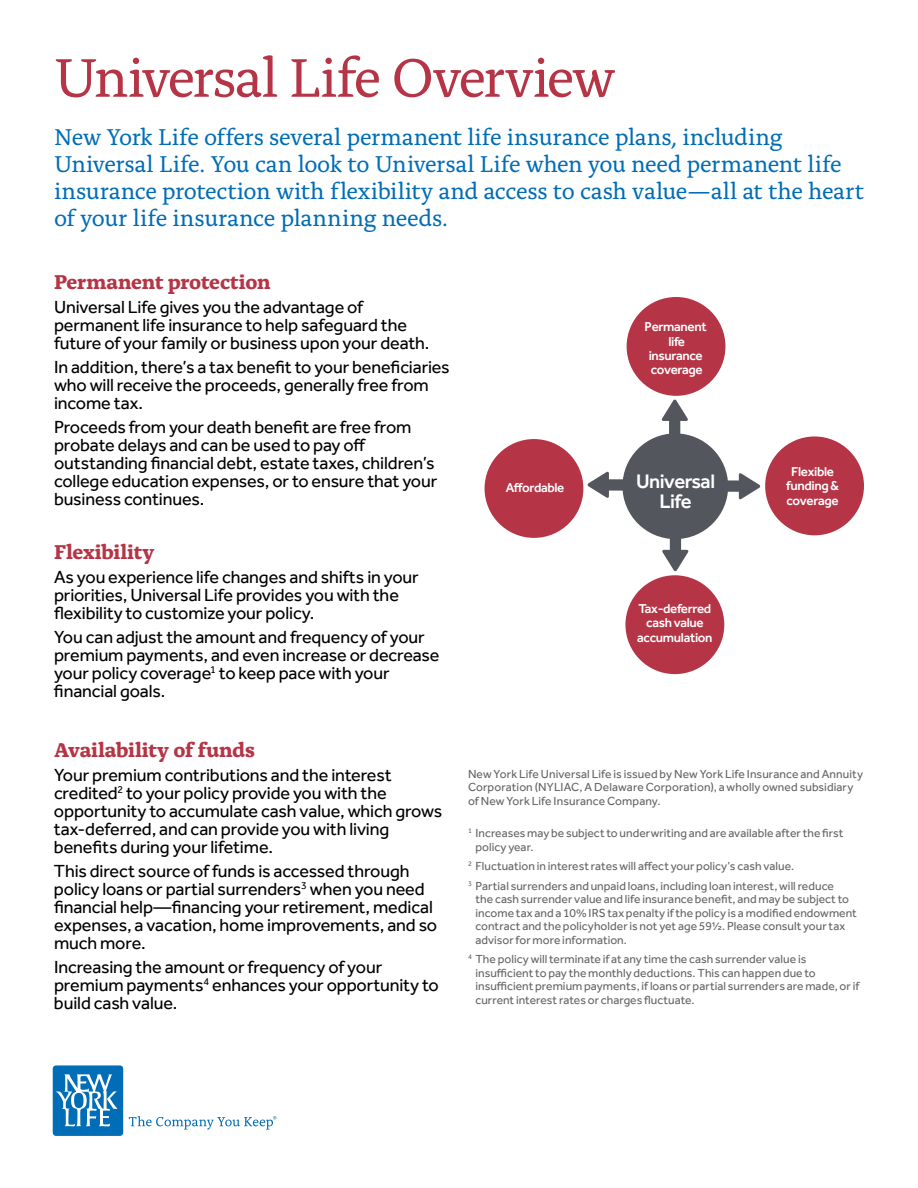
<style>
.page{position:relative;width:918px;height:1188px;background:#fff}
.page>*{position:absolute;margin:0;border:0;box-sizing:border-box;transform-origin:0 0}
.t1{font:57px "Alda OT";letter-spacing:-.04em;color:#b53547}
.t2{font:24px/27px "Alda OT";letter-spacing:-.015em;color:#006db6}
.t3{font:700 21px "Alda OT";letter-spacing:-.01em;color:#b53547}
.t4{font:500 20.25px/20.2px "Effra";letter-spacing:-.025em;color:#fff;text-align:center}
.t5{font:18px/18px "NYLIC Effra";letter-spacing:-.005em;color:#000}
.t6{font:500 13.35px/14.4px "Effra";letter-spacing:-.025em;color:#fff;text-align:center}
.t7{font:12px/13.5px "NYLIC Effra";letter-spacing:.005em;color:#636466}
</style>
<div class="page">
<div style="left:53px;top:1065px;width:70px;height:71px;background:#006db6;border-radius:3px"></div>
<svg style="left:55px;top:1074px;width:63px;height:53px"></svg>
<svg style="left:129px;top:1116px;width:147px;height:14px"></svg>
<div style="left:485px;top:439px;width:98px;height:99px;background:#b53547;border-radius:50%"></div>
<div style="left:625px;top:575px;width:99px;height:99px;background:#b53547;border-radius:50%"></div>
<div style="left:765px;top:436px;width:99px;height:99px;background:#b53547;border-radius:50%"></div>
<div style="left:627px;top:297px;width:98px;height:99px;background:#b53547;border-radius:50%"></div>
<svg style="left:661px;top:399px;width:27px;height:22px"></svg>
<div style="left:669px;top:417px;width:11px;height:48px;background:#54565d;border-radius:5px"></div>
<svg style="left:739px;top:473px;width:22px;height:27px"></svg>
<div style="left:695px;top:480px;width:47px;height:12px;background:#54565d;border-radius:5px"></div>
<svg style="left:662px;top:550px;width:27px;height:22px"></svg>
<div style="left:670px;top:506px;width:11px;height:47px;background:#54565d;border-radius:5px"></div>
<svg style="left:587px;top:471px;width:22px;height:27px"></svg>
<div style="left:605px;top:479px;width:48px;height:12px;background:#54565d;border-radius:5px"></div>
<div style="left:622px;top:433px;width:106px;height:106px;background:#54565d;border-radius:50%"></div>
<h1 class="t1" style="left:54px;top:54px;width:563px">Universal Life Overview</h1>
<p class="t2" style="left:54px;top:126px;width:812px">New York Life offers several permanent life insurance plans, including Universal Life. You can look to Universal Life when you need permanent life insurance protection with flexibility and access to cash value—all at the heart of your life insurance planning needs.</p>
<p class="t3" style="left:54px;top:274px;width:218px">Permanent protection</p>
<p class="t5" style="left:54px;top:298px;width:377px">Universal Life gives you the advantage of permanent life insurance to help safeguard the future of your family or business upon your death.</p>
<p class="t5" style="left:54px;top:358px;width:397px">In addition, there’s a tax benefit to your beneficiaries who will receive the proceeds, generally free from income tax.</p>
<p class="t5" style="left:54px;top:418px;width:385px">Proceeds from your death benefit are free from probate delays and can be used to pay off outstanding financial debt, estate taxes, children’s college education expenses, or to ensure that your business continues.</p>
<p class="t3" style="left:54px;top:544px;width:102px">Flexibility</p>
<p class="t5" style="left:54px;top:568px;width:366px">As you experience life changes and shifts in your priorities, Universal Life provides you with the flexibility to customize your policy.</p>
<p class="t5" style="left:54px;top:628px;width:387px">You can adjust the amount and frequency of your premium payments, and even increase or decrease your policy coverage<sup>1</sup> to keep pace with your financial goals.</p>
<p class="t3" style="left:54px;top:742px;width:203px">Availability of funds</p>
<p class="t5" style="left:54px;top:766px;width:390px">Your premium contributions and the interest credited<sup>2</sup> to your policy provide you with the opportunity to accumulate cash value, which grows tax-deferred, and can provide you with living benefits during your lifetime.</p>
<p class="t5" style="left:54px;top:862px;width:385px">This direct source of funds is accessed through policy loans or partial surrenders<sup>3</sup> when you need financial help—financing your retirement, medical expenses, a vacation, home improvements, and so much more.</p>
<p class="t5" style="left:54px;top:958px;width:386px">Increasing the amount or frequency of your premium payments<sup>4</sup> enhances your opportunity to build cash value.</p>
<p class="t6" style="left:506px;top:480px;width:60px">Affordable</p>
<p class="t6" style="left:645px;top:319px;width:64px">Permanent life insurance coverage</p>
<p class="t4" style="left:636px;top:470px;width:81px">Universal<br>Life</p>
<p class="t6" style="left:637px;top:601px;width:77px">Tax-deferred cash value accumulation</p>
<p class="t6" style="left:786px;top:464px;width:54px">Flexible funding &amp; coverage</p>
<p class="t7" style="left:468px;top:767px;width:397px">New York Life Universal Life is issued by New York Life Insurance and Annuity<br>Corporation (NYLIAC, A Delaware Corporation), a wholly owned subsidiary of New York Life Insurance Company.</p>
<p class="t7" style="left:475px;top:826px;width:370px;text-indent:-7px"><sup>1</sup> Increases may be subject to underwriting and are available after the first policy year.</p>
<p class="t7" style="left:468px;top:856px;width:367px;line-height:19.5px"><sup>2</sup> Fluctuation in interest rates will affect your policy’s cash value.<br><sup>3</sup> Partial surrenders and unpaid loans, including loan interest, will reduce</p>
<p class="t7" style="left:475px;top:892px;width:383px">the cash surrender value and life insurance benefit, and may be subject to income tax and a 10% IRS tax penalty if the policy is a modified endowment contract and the policyholder is not yet age 59½. Please consult your tax advisor for more information.</p>
<p class="t7" style="left:475px;top:952px;width:385px;text-indent:-7px"><sup>4</sup> The policy will terminate if at any time the cash surrender value is insufficient to pay the monthly deductions. This can happen due to insufficient premium payments, if loans or partial surrenders are made, or if current interest rates or charges fluctuate.</p>
</div>
